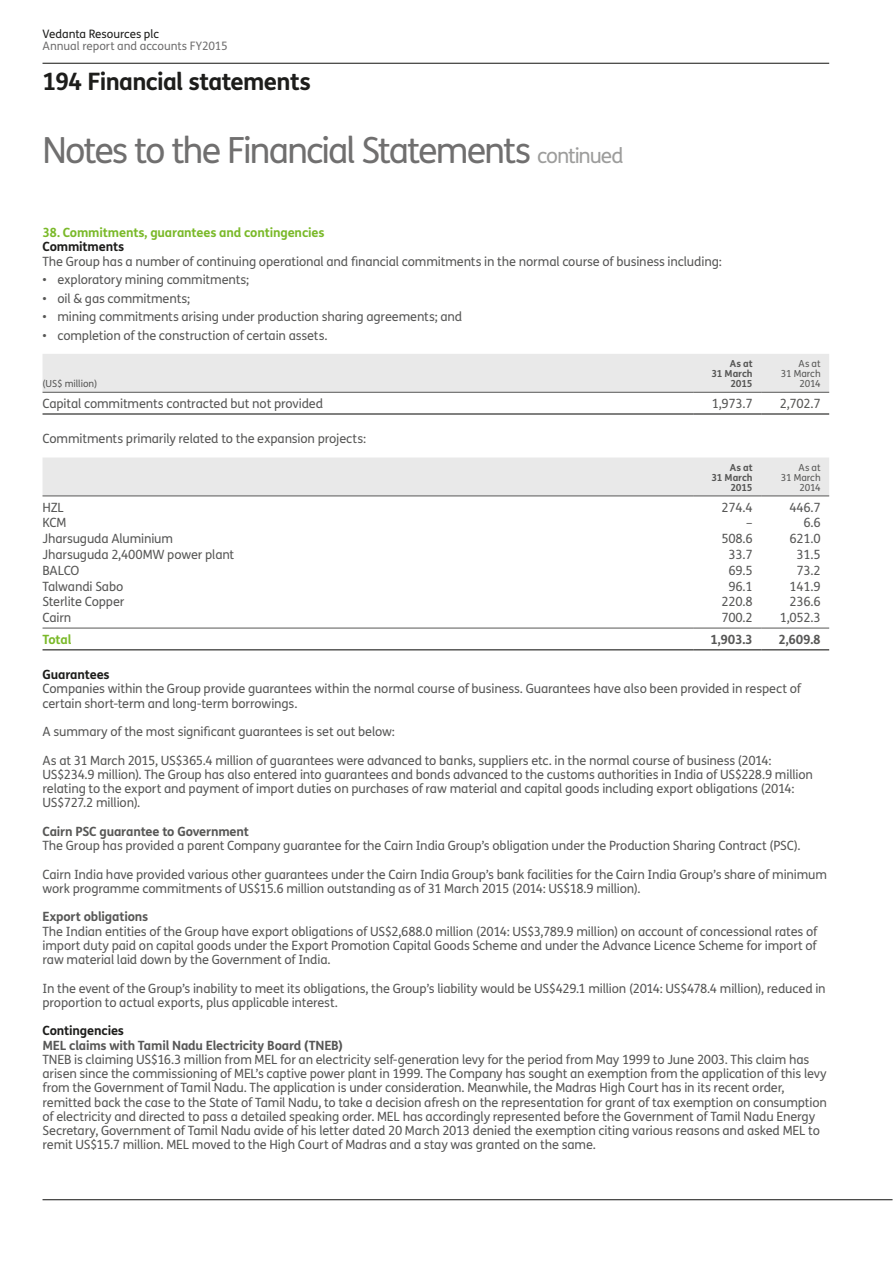
<style>
.page{position:relative;width:893px;height:1263px;background:#fff}
.page>*{position:absolute;margin:0;border:0;box-sizing:border-box;transform-origin:0 0}
.t1{font:36px "FS Me";letter-spacing:-.055em;color:#706f6f}
.t2{font:700 24px "FS Me";letter-spacing:-.03em;color:#1d1d1b}
.t3{font:12.75px/14.2px "FS Me";letter-spacing:-.01em;color:#575756}
.t4{font:700 12.75px "FS Me";letter-spacing:-.015em;color:#575756}
.t5{font:700 12.75px "FS Me";letter-spacing:-.01em;color:#7ab929}
.t6{font:700 12.75px "FS Me";letter-spacing:-.01em;color:#1d1d1b}
.t7{font:11.7px "FS Me";letter-spacing:-.005em;color:#706f6f}
.t8{font:11.7px "FS Me";letter-spacing:-.005em;color:#1d1d1b}
.t9{font:9.75px/9.8px "FS Me";letter-spacing:-.005em;color:#575756;text-align:right}
.t10{font:700 9.75px/9.8px "FS Me";letter-spacing:-.005em;color:#575756;text-align:right}
.s1{font-size:21px;color:#9d9d9c}
</style>
<div class="page">
<hr style="left:43px;top:1199px;width:849px;height:1px;background:#1d1d1b">
<hr style="left:43px;top:63px;width:786px;height:1px;background:#1d1d1b">
<div style="left:43px;top:354px;width:786px;height:38px;background:#e9e9e9"></div>
<hr style="left:43px;top:413px;width:650px;height:2px;background:#575756">
<hr style="left:43px;top:392px;width:650px;height:1px;background:#575756">
<hr style="left:693px;top:413px;width:68px;height:2px;background:#575756">
<hr style="left:761px;top:413px;width:68px;height:2px;background:#575756">
<hr style="left:693px;top:392px;width:68px;height:1px;background:#575756">
<hr style="left:761px;top:392px;width:68px;height:1px;background:#575756">
<div style="left:43px;top:457px;width:786px;height:39px;background:#e9e9e9"></div>
<hr style="left:43px;top:628px;width:650px;height:1px;background:#575756">
<hr style="left:43px;top:649px;width:650px;height:1px;background:#575756">
<hr style="left:43px;top:496px;width:650px;height:1px;background:#575756">
<hr style="left:693px;top:628px;width:68px;height:1px;background:#575756">
<hr style="left:761px;top:628px;width:68px;height:1px;background:#575756">
<hr style="left:693px;top:649px;width:68px;height:1px;background:#575756">
<hr style="left:761px;top:649px;width:68px;height:1px;background:#575756">
<hr style="left:693px;top:496px;width:68px;height:1px;background:#575756">
<hr style="left:761px;top:496px;width:68px;height:1px;background:#575756">
<p class="t8" style="left:43px;top:26px;width:118px">Vedanta Resources plc</p>
<p class="t7" style="left:43px;top:38px;width:187px">Annual report and accounts FY2015</p>
<h2 class="t2" style="left:43px;top:63px;width:270px">194 Financial statements</h2>
<h1 class="t1" style="left:43px;top:126px;width:582px">Notes to the Financial Statements <span class="s1">continued</span></h1>
<p class="t5" style="left:43px;top:223px;width:283px">38. Commitments, guarantees and contingencies</p>
<p class="t6" style="left:43px;top:237px;width:83px">Commitments</p>
<p class="t3" style="left:43px;top:254px;width:681px">The Group has a number of continuing operational and financial commitments in the normal course of business including:</p>
<p class="t3" style="left:43px;top:272px;width:208px">• exploratory mining commitments;</p>
<p class="t3" style="left:43px;top:291px;width:149px">• oil &amp; gas commitments;</p>
<p class="t3" style="left:43px;top:309px;width:421px">• mining commitments arising under production sharing agreements; and</p>
<p class="t3" style="left:43px;top:328px;width:286px">• completion of the construction of certain assets.</p>
<p class="t9" style="left:43px;top:378px;width:56px">(US$ million)</p>
<p class="t10" style="left:711px;top:359px;width:43px">As at<br>31 March<br>2015</p>
<p class="t9" style="left:781px;top:359px;width:41px">As at<br>31 March<br>2014</p>
<p class="t3" style="left:43px;top:396px;width:282px">Capital commitments contracted but not provided</p>
<p class="t3" style="left:712px;top:396px;width:42px">1,973.7</p>
<p class="t3" style="left:780px;top:396px;width:42px">2,702.7</p>
<p class="t3" style="left:43px;top:431px;width:325px">Commitments primarily related to the expansion projects:</p>
<p class="t10" style="left:711px;top:462px;width:43px">As at<br>31 March<br>2015</p>
<p class="t9" style="left:781px;top:463px;width:41px">As at<br>31 March<br>2014</p>
<p class="t3" style="left:43px;top:500px;width:23px">HZL</p>
<p class="t3" style="left:721px;top:500px;width:33px">274.4</p>
<p class="t3" style="left:790px;top:500px;width:33px">446.7</p>
<p class="t3" style="left:43px;top:516px;width:26px">KCM</p>
<p class="t3" style="left:746px;top:516px;width:8px">–</p>
<p class="t3" style="left:804px;top:516px;width:19px">6.6</p>
<p class="t3" style="left:43px;top:531px;width:132px">Jharsuguda Aluminium</p>
<p class="t3" style="left:721px;top:531px;width:33px">508.6</p>
<p class="t3" style="left:790px;top:531px;width:33px">621.0</p>
<p class="t3" style="left:43px;top:547px;width:193px">Jharsuguda 2,400MW power plant</p>
<p class="t3" style="left:728px;top:547px;width:26px">33.7</p>
<p class="t3" style="left:797px;top:547px;width:26px">31.5</p>
<p class="t3" style="left:43px;top:563px;width:38px">BALCO</p>
<p class="t3" style="left:728px;top:563px;width:26px">69.5</p>
<p class="t3" style="left:797px;top:563px;width:26px">73.2</p>
<p class="t3" style="left:43px;top:579px;width:82px">Talwandi Sabo</p>
<p class="t3" style="left:728px;top:579px;width:26px">96.1</p>
<p class="t3" style="left:790px;top:579px;width:33px">141.9</p>
<p class="t3" style="left:43px;top:594px;width:83px">Sterlite Copper</p>
<p class="t3" style="left:721px;top:594px;width:33px">220.8</p>
<p class="t3" style="left:790px;top:594px;width:33px">236.6</p>
<p class="t3" style="left:43px;top:610px;width:30px">Cairn</p>
<p class="t3" style="left:721px;top:610px;width:33px">700.2</p>
<p class="t3" style="left:780px;top:610px;width:42px">1,052.3</p>
<p class="t5" style="left:43px;top:629px;width:31px">Total</p>
<p class="t4" style="left:710px;top:629px;width:44px">1,903.3</p>
<p class="t4" style="left:778px;top:629px;width:44px">2,609.8</p>
<p class="t6" style="left:43px;top:665px;width:69px">Guarantees</p>
<p class="t3" style="left:43px;top:681px;width:760px">Companies within the Group provide guarantees within the normal course of business. Guarantees have also been provided in respect of certain short-term and long-term borrowings.</p>
<p class="t3" style="left:43px;top:724px;width:354px">A summary of the most significant guarantees is set out below:</p>
<p class="t3" style="left:43px;top:753px;width:772px">As at 31 March 2015, US$365.4 million of guarantees were advanced to banks, suppliers etc. in the normal course of business (2014:<br>US$234.9 million). The Group has also entered into guarantees and bonds advanced to the customs authorities in India of US$228.9 million relating to the export and payment of import duties on purchases of raw material and capital goods including export obligations (2014:<br>US$727.2 million).</p>
<p class="t4" style="left:43px;top:821px;width:208px">Cairn PSC guarantee to Government</p>
<p class="t3" style="left:43px;top:838px;width:760px">The Group has provided a parent Company guarantee for the Cairn India Group’s obligation under the Production Sharing Contract (PSC).</p>
<p class="t3" style="left:43px;top:867px;width:786px">Cairn India have provided various other guarantees under the Cairn India Group’s bank facilities for the Cairn India Group’s share of minimum work programme commitments of US$15.6 million outstanding as of 31 March 2015 (2014: US$18.9 million).</p>
<p class="t4" style="left:43px;top:907px;width:107px">Export obligations</p>
<p class="t3" style="left:43px;top:924px;width:776px;text-align:justify">The Indian entities of the Group have export obligations of US$2,688.0 million (2014: US$3,789.9 million) on account of concessional rates of import duty paid on capital goods under the Export Promotion Capital Goods Scheme and under the Advance Licence Scheme for import of raw material laid down by the Government of India.</p>
<p class="t3" style="left:43px;top:981px;width:785px">In the event of the Group’s inability to meet its obligations, the Group’s liability would be US$429.1 million (2014: US$478.4 million), reduced in proportion to actual exports, plus applicable interest.</p>
<p class="t6" style="left:43px;top:1021px;width:83px">Contingencies</p>
<p class="t4" style="left:43px;top:1035px;width:302px">MEL claims with Tamil Nadu Electricity Board (TNEB)</p>
<p class="t3" style="left:43px;top:1052px;width:786px">TNEB is claiming US$16.3 million from MEL for an electricity self-generation levy for the period from May 1999 to June 2003. This claim has arisen since the commissioning of MEL’s captive power plant in 1999. The Company has sought an exemption from the application of this levy from the Government of Tamil Nadu. The application is under consideration. Meanwhile, the Madras High Court has in its recent order, remitted back the case to the State of Tamil Nadu, to take a decision afresh on the representation for grant of tax exemption on consumption of electricity and directed to pass a detailed speaking order. MEL has accordingly represented before the Government of Tamil Nadu Energy Secretary, Government of Tamil Nadu avide of his letter dated 20 March 2013 denied the exemption citing various reasons and asked MEL to remit US$15.7 million. MEL moved to the High Court of Madras and a stay was granted on the same.</p>
</div>
